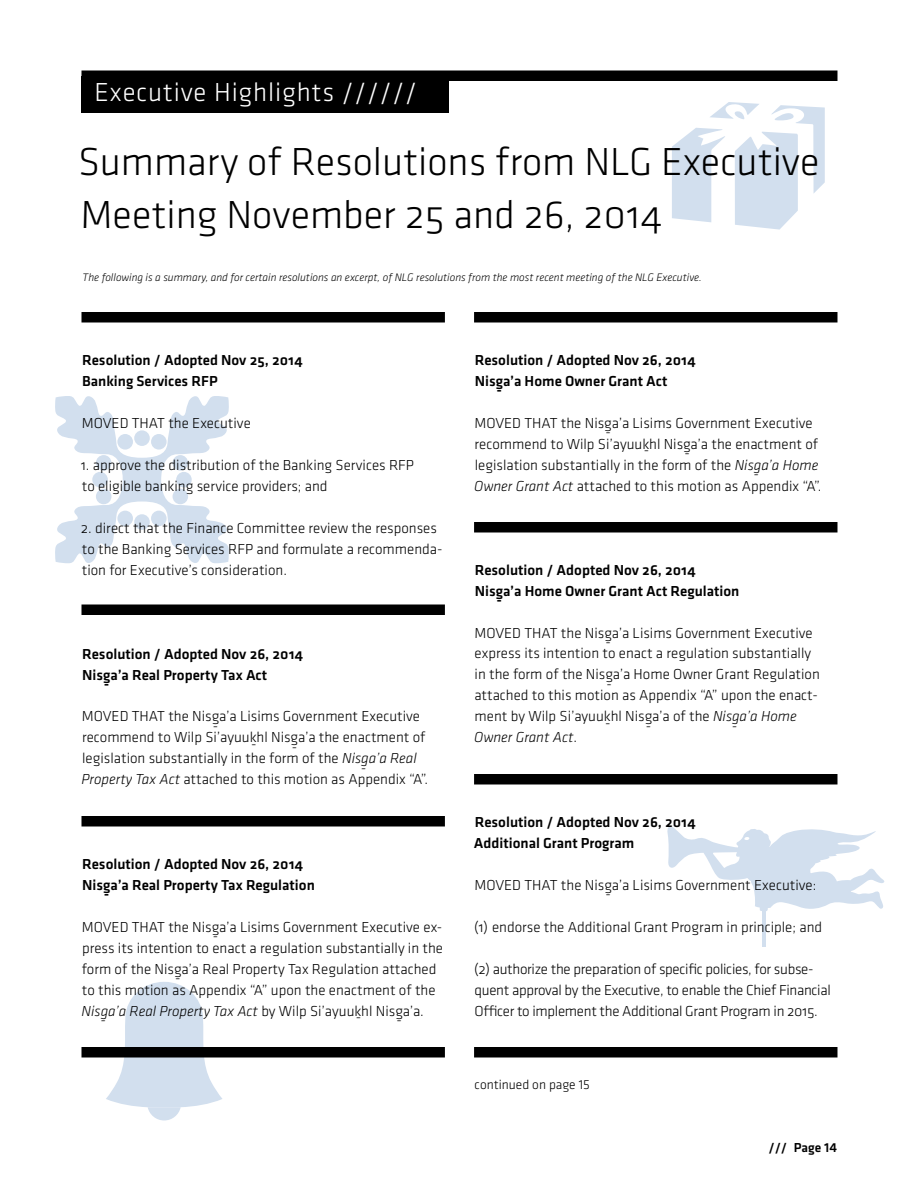
<style>
.page{position:relative;width:918px;height:1188px;background:#fff}
.page>*{position:absolute;margin:0;border:0;box-sizing:border-box;transform-origin:0 0}
.t1{font:300 40.5px/52.5px "Klavika";color:#000}
.t2{font:300 27px "Klavika";letter-spacing:.03em;color:#fff}
.t3{font:300 15px/11.7px "Klavika";color:#000}
.t4{font:500 15px/21px "Klavika";color:#000}
.t5{font:300 15px/21px "Klavika";letter-spacing:-.02em;color:#000}
.t6{font:italic 300 15px "Klavika";color:#000}
.t7{font:300 13.5px "Klavika";color:#000}
.t8{font:500 13.5px "Klavika";color:#000}
.t9{font:italic 300 11.25px "Klavika";color:#000}
.s1{font-style:italic}
.s2{font-style:normal}
</style>
<div class="page">
<svg style="left:55px;top:396px;width:174px;height:168px"></svg>
<div style="left:134px;top:430px;width:16px;height:16px;background:#d2dfee;border-radius:50%"></div>
<div style="left:117px;top:434px;width:16px;height:16px;background:#d2dfee;border-radius:50%"></div>
<div style="left:151px;top:434px;width:16px;height:16px;background:#d2dfee;border-radius:50%"></div>
<div style="left:176px;top:472px;width:16px;height:15px;background:#d2dfee;border-radius:50%"></div>
<div style="left:173px;top:455px;width:15px;height:16px;background:#d2dfee;border-radius:50%"></div>
<div style="left:173px;top:489px;width:15px;height:15px;background:#d2dfee;border-radius:50%"></div>
<div style="left:134px;top:514px;width:16px;height:16px;background:#d2dfee;border-radius:50%"></div>
<div style="left:151px;top:511px;width:16px;height:15px;background:#d2dfee;border-radius:50%"></div>
<div style="left:117px;top:511px;width:16px;height:15px;background:#d2dfee;border-radius:50%"></div>
<div style="left:92px;top:472px;width:16px;height:15px;background:#d2dfee;border-radius:50%"></div>
<div style="left:96px;top:489px;width:15px;height:15px;background:#d2dfee;border-radius:50%"></div>
<div style="left:96px;top:455px;width:15px;height:16px;background:#d2dfee;border-radius:50%"></div>
<svg style="left:667px;top:826px;width:218px;height:85px"></svg>
<hr style="left:763px;top:906px;width:3px;height:41px;background:#d2dfee">
<svg style="left:106px;top:982px;width:116px;height:139px"></svg>
<svg style="left:672px;top:102px;width:153px;height:128px"></svg>
<div style="left:81px;top:70px;width:756px;height:11px;background:#000"></div>
<div style="left:81px;top:76px;width:368px;height:36px;background:#000"></div>
<div style="left:81px;top:312px;width:364px;height:10px;background:#000"></div>
<div style="left:81px;top:604px;width:364px;height:11px;background:#000"></div>
<div style="left:81px;top:816px;width:364px;height:10px;background:#000"></div>
<div style="left:81px;top:1047px;width:364px;height:11px;background:#000"></div>
<div style="left:474px;top:312px;width:363px;height:10px;background:#000"></div>
<div style="left:474px;top:522px;width:363px;height:10px;background:#000"></div>
<div style="left:474px;top:774px;width:363px;height:10px;background:#000"></div>
<div style="left:474px;top:1047px;width:363px;height:11px;background:#000"></div>
<h2 class="t2" style="left:94px;top:76px;width:324px">Executive Highlights //////</h2>
<h1 class="t1" style="left:78px;top:135px;width:743px">Summary of Resolutions from NLG Executive<br>Meeting November 25 and 26, 2014</h1>
<p class="t9" style="left:83px;top:270px;width:621px">The following is a summary, and for certain resolutions an excerpt, of NLG resolutions from the most recent meeting of the NLG Executive.</p>
<p class="t4" style="left:82px;top:349px;width:222px">Resolution / Adopted Nov 25, 2014<br>Banking Services RFP</p>
<p class="t3" style="left:82px;top:417px;width:171px">MOVED THAT the Executive</p>
<p class="t3" style="left:81px;top:454px;width:335px;line-height:21px">1. approve the distribution of the Banking Services RFP to eligible banking service providers; and</p>
<p class="t3" style="left:81px;top:517px;width:363px;line-height:21px">2. direct that the Finance Committee review the responses to the Banking Services RFP and formulate a recommenda‑ tion for Executive’s consideration.</p>
<p class="t4" style="left:82px;top:643px;width:223px">Resolution / Adopted Nov 26, 2014<br>Nisga’a Real Property Tax Act</p>
<p class="t4" style="left:104px;top:673px;width:5px">‑</p>
<p class="t3" style="left:82px;top:711px;width:340px">MOVED THAT the Nisga’a Lisims Government Executive</p>
<p class="t3" style="left:82px;top:720px;width:345px;text-indent:131px">‑<br>recommend to Wilp Si’ayuuk‑hl Nisga’a the enactment of</p>
<p class="t3" style="left:82px;top:741px;width:336px;text-indent:210px">‑<br>legislation substantially in the form of the <span class="s1">Nisga’a Real</span></p>
<p class="t3" style="left:82px;top:762px;width:348px;text-indent:279px"><span class="s1">‑<br>Property Tax Act</span> attached to this motion as Appendix “A”.</p>
<p class="t4" style="left:82px;top:853px;width:234px">Resolution / Adopted Nov 26, 2014<br>Nisga’a Real Property Tax Regulation</p>
<p class="t4" style="left:104px;top:883px;width:5px">‑</p>
<p class="t3" style="left:82px;top:921px;width:362px">MOVED THAT the Nisga’a Lisims Government Executive ex‑</p>
<p class="t3" style="left:82px;top:930px;width:363px;text-indent:131px">‑<br>press its intention to enact a regulation substantially in the</p>
<p class="t3" style="left:82px;top:963px;width:356px">form of the Nisga’a Real Property Tax Regulation attached</p>
<p class="t3" style="left:82px;top:972px;width:355px;text-indent:93px">‑<br>to this motion as Appendix “A” upon the enactment of the</p>
<p class="t6" style="left:82px;top:1001px;width:344px">Nisga’a Real Property Tax Act <span class="s2">by Wilp Si’ayuuk‑hl Nisga’a.</span></p>
<p class="t6" style="left:100px;top:1011px;width:7px">‑</p>
<p class="t3" style="left:396px;top:1014px;width:7px">‑</p>
<p class="t4" style="left:475px;top:349px;width:223px">Resolution / Adopted Nov 26, 2014<br>Nisga’a Home Owner Grant Act</p>
<p class="t4" style="left:497px;top:379px;width:5px">‑</p>
<p class="t3" style="left:474px;top:417px;width:340px">MOVED THAT the Nisga’a Lisims Government Executive</p>
<p class="t3" style="left:475px;top:426px;width:345px;text-indent:131px">‑<br>recommend to Wilp Si’ayuuk‑hl Nisga’a the enactment of</p>
<p class="t3" style="left:475px;top:447px;width:345px;text-indent:210px">‑<br>legislation substantially in the form of the <span class="s1">Nisga’a Home</span></p>
<p class="t3" style="left:474px;top:468px;width:349px;text-indent:279px"><span class="s1">‑<br>Owner Grant Act</span> attached to this motion as Appendix “A”.</p>
<p class="t4" style="left:475px;top:559px;width:266px">Resolution / Adopted Nov 26, 2014<br>Nisga’a Home Owner Grant Act Regulation</p>
<p class="t4" style="left:497px;top:589px;width:5px">‑</p>
<p class="t3" style="left:474px;top:627px;width:340px">MOVED THAT the Nisga’a Lisims Government Executive</p>
<p class="t3" style="left:475px;top:636px;width:338px;text-indent:131px">‑<br>express its intention to enact a regulation substantially</p>
<p class="t3" style="left:475px;top:669px;width:347px">in the form of the Nisga’a Home Owner Grant Regulation</p>
<p class="t3" style="left:474px;top:678px;width:345px;text-indent:132px">‑<br>attached to this motion as Appendix “A” upon the enact‑</p>
<p class="t3" style="left:475px;top:711px;width:324px">ment by Wilp Si’ayuuk‑hl Nisga’a of the <span class="s1">Nisga’a Home</span></p>
<p class="t3" style="left:646px;top:720px;width:7px">‑</p>
<p class="t6" style="left:732px;top:717px;width:7px">‑</p>
<p class="t6" style="left:474px;top:728px;width:104px">Owner Grant Act<span class="s2">.</span></p>
<p class="t4" style="left:474px;top:811px;width:223px">Resolution / Adopted Nov 26, 2014<br>Additional Grant Program</p>
<p class="t3" style="left:474px;top:879px;width:344px">MOVED THAT the Nisga’a Lisims Government Executive:</p>
<p class="t3" style="left:474px;top:877px;width:350px;line-height:32.7px;text-indent:131px">‑<br>(1) endorse the Additional Grant Program in principle; and</p>
<p class="t5" style="left:474px;top:958px;width:358px">(2) authorize the preparation of specific policies, for subse‑ quent approval by the Executive, to enable the Chief Financial<br>Officer to implement the Additional Grant Program in 2015.</p>
<p class="t7" style="left:475px;top:1076px;width:117px">continued on page 15</p>
<p class="t8" style="left:769px;top:1138px;width:70px">/// Page 14</p>
</div>
